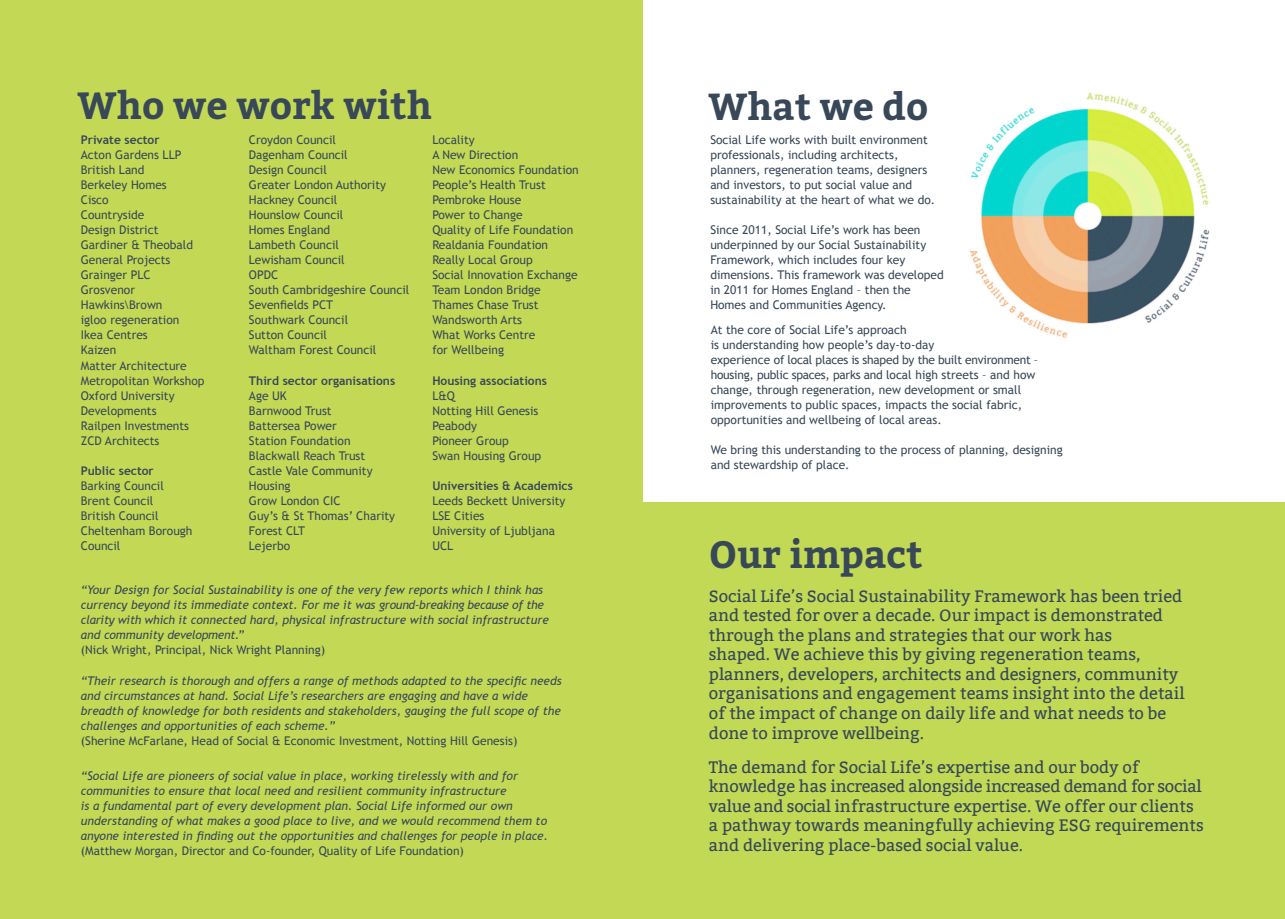
<style>
.page{position:relative;width:1285px;height:919px;background:#fff}
.page>*{position:absolute;margin:0;border:0;box-sizing:border-box;transform-origin:0 0}
.Intro_copy{font:700 37.8px "Bitter";color:#384858}
.Body_Text{font:700 37.8px "Bitter";color:#384857}
.Intro_copy-2{font:700 37.5px "Bitter";color:#384858}
.Body_Text-2{font:16.5px/19.5px "Bitter";color:#384857}
.Intro_copy-3{font:12px/15px "Trebuchet MS";color:#384857}
.Intro_copy-4{font:italic 12px/15px "Trebuchet MS";color:#384857}
.Intro_copy-5{font:12px/15px "Trebuchet MS";color:#384858}
.Intro_copy-6{font:700 12px "Trebuchet MS";color:#384857}
.s1{font-style:normal}
</style>
<div class="page">
<div style="left:638px;top:502px;width:646px;height:416px;background:#c2d956"></div>
<div style="left:0;top:0;width:642px;height:918px;background:#c3d955"></div>
<img style="left:969px;top:92px;width:241px;height:246px">
<p class="Intro_copy" style="left:78px;top:83px;width:356px">Who we work with</p>
<p class="Intro_copy-6" style="left:81px;top:133px;width:80px">Private sector</p>
<p class="Intro_copy-3" style="left:81px;top:148px;width:102px">Acton Gardens LLP</p>
<p class="Intro_copy-3" style="left:81px;top:163px;width:65px">British Land</p>
<p class="Intro_copy-3" style="left:81px;top:178px;width:87px">Berkeley Homes</p>
<p class="Intro_copy-3" style="left:81px;top:193px;width:29px">Cisco</p>
<p class="Intro_copy-3" style="left:81px;top:208px;width:65px">Countryside</p>
<p class="Intro_copy-3" style="left:81px;top:223px;width:79px">Design District</p>
<p class="Intro_copy-3" style="left:81px;top:238px;width:114px">Gardiner &amp; Theobald</p>
<p class="Intro_copy-3" style="left:81px;top:253px;width:91px">General Projects</p>
<p class="Intro_copy-3" style="left:81px;top:268px;width:71px">Grainger PLC</p>
<p class="Intro_copy-3" style="left:81px;top:283px;width:56px">Grosvenor</p>
<p class="Intro_copy-3" style="left:81px;top:298px;width:83px">Hawkins\Brown</p>
<p class="Intro_copy-3" style="left:81px;top:313px;width:100px">igloo regeneration</p>
<p class="Intro_copy-3" style="left:81px;top:328px;width:68px">Ikea Centres</p>
<p class="Intro_copy-3" style="left:81px;top:343px;width:37px">Kaizen</p>
<p class="Intro_copy-3" style="left:81px;top:358px;width:107px">Matter Architecture</p>
<p class="Intro_copy-3" style="left:81px;top:373px;width:125px">Metropolitan Workshop</p>
<p class="Intro_copy-3" style="left:81px;top:388px;width:95px">Oxford University<br>Developments</p>
<p class="Intro_copy-3" style="left:81px;top:418px;width:110px">Railpen Investments</p>
<p class="Intro_copy-3" style="left:81px;top:433px;width:80px">ZCD Architects</p>
<p class="Intro_copy-6" style="left:81px;top:463px;width:74px">Public sector</p>
<p class="Intro_copy-3" style="left:81px;top:478px;width:85px">Barking Council</p>
<p class="Intro_copy-3" style="left:81px;top:493px;width:74px">Brent Council</p>
<p class="Intro_copy-3" style="left:81px;top:508px;width:79px">British Council</p>
<p class="Intro_copy-3" style="left:81px;top:523px;width:113px">Cheltenham Borough<br>Council</p>
<p class="Intro_copy-3" style="left:432px;top:133px;width:44px">Locality</p>
<p class="Intro_copy-3" style="left:432px;top:148px;width:87px">A New Direction</p>
<p class="Intro_copy-3" style="left:432px;top:163px;width:148px">New Economics Foundation</p>
<p class="Intro_copy-3" style="left:432px;top:178px;width:115px">People’s Health Trust</p>
<p class="Intro_copy-3" style="left:432px;top:193px;width:90px">Pembroke House</p>
<p class="Intro_copy-3" style="left:432px;top:208px;width:92px">Power to Change</p>
<p class="Intro_copy-3" style="left:432px;top:223px;width:142px">Quality of Life Foundation</p>
<p class="Intro_copy-3" style="left:432px;top:238px;width:117px">Realdania Foundation</p>
<p class="Intro_copy-3" style="left:432px;top:253px;width:102px">Really Local Group</p>
<p class="Intro_copy-3" style="left:432px;top:268px;width:147px">Social Innovation Exchange</p>
<p class="Intro_copy-3" style="left:432px;top:283px;width:110px">Team London Bridge</p>
<p class="Intro_copy-3" style="left:432px;top:298px;width:108px">Thames Chase Trust</p>
<p class="Intro_copy-3" style="left:432px;top:313px;width:91px">Wandsworth Arts</p>
<p class="Intro_copy-3" style="left:432px;top:328px;width:104px">What Works Centre for Wellbeing</p>
<p class="Intro_copy-6" style="left:432px;top:373px;width:116px">Housing associations</p>
<p class="Intro_copy-3" style="left:432px;top:388px;width:24px">L&amp;Q</p>
<p class="Intro_copy-3" style="left:432px;top:403px;width:108px">Notting Hill Genesis</p>
<p class="Intro_copy-3" style="left:432px;top:418px;width:46px">Peabody</p>
<p class="Intro_copy-3" style="left:432px;top:433px;width:78px">Pioneer Group</p>
<p class="Intro_copy-3" style="left:432px;top:448px;width:110px">Swan Housing Group</p>
<p class="Intro_copy-6" style="left:432px;top:478px;width:142px">Universities &amp; Academics</p>
<p class="Intro_copy-3" style="left:432px;top:493px;width:135px">Leeds Beckett University</p>
<p class="Intro_copy-3" style="left:432px;top:508px;width:54px">LSE Cities</p>
<p class="Intro_copy-3" style="left:432px;top:523px;width:124px">University of Ljubljana</p>
<p class="Intro_copy-3" style="left:432px;top:538px;width:23px">UCL</p>
<p class="Intro_copy-4" style="left:81px;top:582px;width:469px">“Your Design for Social Sustainability is one of the very few reports which I think has currency beyond its immediate context. For me it was ground-breaking because of the clarity with which it connected hard, physical infrastructure with social infrastructure and community development.”<br><span class="s1">(Nick Wright, Principal, Nick Wright Planning)</span></p>
<p class="Intro_copy-3" style="left:249px;top:133px;width:89px">Croydon Council</p>
<p class="Intro_copy-3" style="left:249px;top:148px;width:100px">Dagenham Council</p>
<p class="Intro_copy-3" style="left:249px;top:163px;width:79px">Design Council</p>
<p class="Intro_copy-3" style="left:249px;top:178px;width:139px">Greater London Authority</p>
<p class="Intro_copy-3" style="left:249px;top:193px;width:96px">Hackney Council<br>Hounslow Council</p>
<p class="Intro_copy-3" style="left:249px;top:223px;width:83px">Homes England</p>
<p class="Intro_copy-3" style="left:249px;top:238px;width:92px">Lambeth Council</p>
<p class="Intro_copy-3" style="left:249px;top:253px;width:97px">Lewisham Council</p>
<p class="Intro_copy-3" style="left:249px;top:268px;width:31px">OPDC</p>
<p class="Intro_copy-3" style="left:249px;top:283px;width:162px">South Cambridgeshire Council</p>
<p class="Intro_copy-3" style="left:249px;top:298px;width:86px">Sevenfields PCT</p>
<p class="Intro_copy-3" style="left:249px;top:313px;width:101px">Southwark Council</p>
<p class="Intro_copy-3" style="left:249px;top:328px;width:80px">Sutton Council</p>
<p class="Intro_copy-3" style="left:249px;top:343px;width:129px">Waltham Forest Council</p>
<p class="Intro_copy-6" style="left:249px;top:373px;width:148px">Third sector organisations</p>
<p class="Intro_copy-3" style="left:249px;top:388px;width:39px">Age UK</p>
<p class="Intro_copy-3" style="left:249px;top:403px;width:84px">Barnwood Trust</p>
<p class="Intro_copy-3" style="left:249px;top:418px;width:103px">Battersea Power<br>Station Foundation</p>
<p class="Intro_copy-3" style="left:249px;top:448px;width:118px">Blackwall Reach Trust</p>
<p class="Intro_copy-3" style="left:249px;top:463px;width:125px">Castle Vale Community<br>Housing</p>
<p class="Intro_copy-3" style="left:249px;top:493px;width:93px">Grow London CIC</p>
<p class="Intro_copy-3" style="left:249px;top:508px;width:148px">Guy’s &amp; St Thomas’ Charity</p>
<p class="Intro_copy-3" style="left:249px;top:523px;width:58px">Forest CLT</p>
<p class="Intro_copy-3" style="left:249px;top:538px;width:43px">Lejerbo</p>
<p class="Intro_copy-4" style="left:81px;top:673px;width:482px">“Their research is thorough and offers a range of methods adapted to the specific needs and circumstances at hand. Social Life’s researchers are engaging and have a wide breadth of knowledge for both residents and stakeholders, gauging the full scope of the challenges and opportunities of each scheme.”</p>
<p class="Intro_copy-3" style="left:81px;top:733px;width:438px">(Sherine McFarlane, Head of Social &amp; Economic Investment, Notting Hill Genesis)</p>
<p class="Intro_copy-4" style="left:81px;top:768px;width:468px">“Social Life are pioneers of social value in place, working tirelessly with and for communities to ensure that local need and resilient community infrastructure<br>is a fundamental part of every development plan. Social Life informed our own understanding of what makes a good place to live, and we would recommend them to anyone interested in finding out the opportunities and challenges for people in place.</p>
<p class="Intro_copy-3" style="left:81px;top:843px;width:384px">(Matthew Morgan, Director and Co-founder, Quality of Life Foundation)</p>
<p class="Intro_copy-2" style="left:708px;top:84px;width:221px">What we do</p>
<p class="Intro_copy-5" style="left:710px;top:133px;width:226px">Social Life works with built environment professionals, including architects, planners, regeneration teams, designers and investors, to put social value and sustainability at the heart of what we do.</p>
<p class="Intro_copy-5" style="left:710px;top:223px;width:235px">Since 2011, Social Life’s work has been underpinned by our Social Sustainability Framework, which includes four key dimensions. This framework was developed in 2011 for Homes England – then the Homes and Communities Agency.</p>
<p class="Intro_copy-5" style="left:710px;top:323px;width:197px">At the core of Social Life’s approach</p>
<p class="Intro_copy-5" style="left:710px;top:338px;width:225px">is understanding how people’s day-to-day</p>
<p class="Intro_copy-5" style="left:710px;top:353px;width:329px">experience of local places is shaped by the built environment – housing, public spaces, parks and local high streets – and how change, through regeneration, new development or small improvements to public spaces, impacts the social fabric, opportunities and wellbeing of local areas.</p>
<p class="Intro_copy-5" style="left:710px;top:443px;width:353px">We bring this understanding to the process of planning, designing and stewardship of place.</p>
<p class="Body_Text" style="left:708px;top:531px;width:215px">Our impact</p>
<p class="Body_Text-2" style="left:708px;top:586px;width:477px">Social Life’s Social Sustainability Framework has been tried and tested for over a decade. Our impact is demonstrated through the plans and strategies that our work has<br>shaped. We achieve this by giving regeneration teams, planners, developers, architects and designers, community organisations and engagement teams insight into the detail of the impact of change on daily life and what needs to be done to improve wellbeing.</p>
<p class="Body_Text-2" style="left:708px;top:757px;width:496px">The demand for Social Life’s expertise and our body of knowledge has increased alongside increased demand for social value and social infrastructure expertise. We offer our clients a pathway towards meaningfully achieving ESG requirements and delivering place-based social value.</p>
</div>
